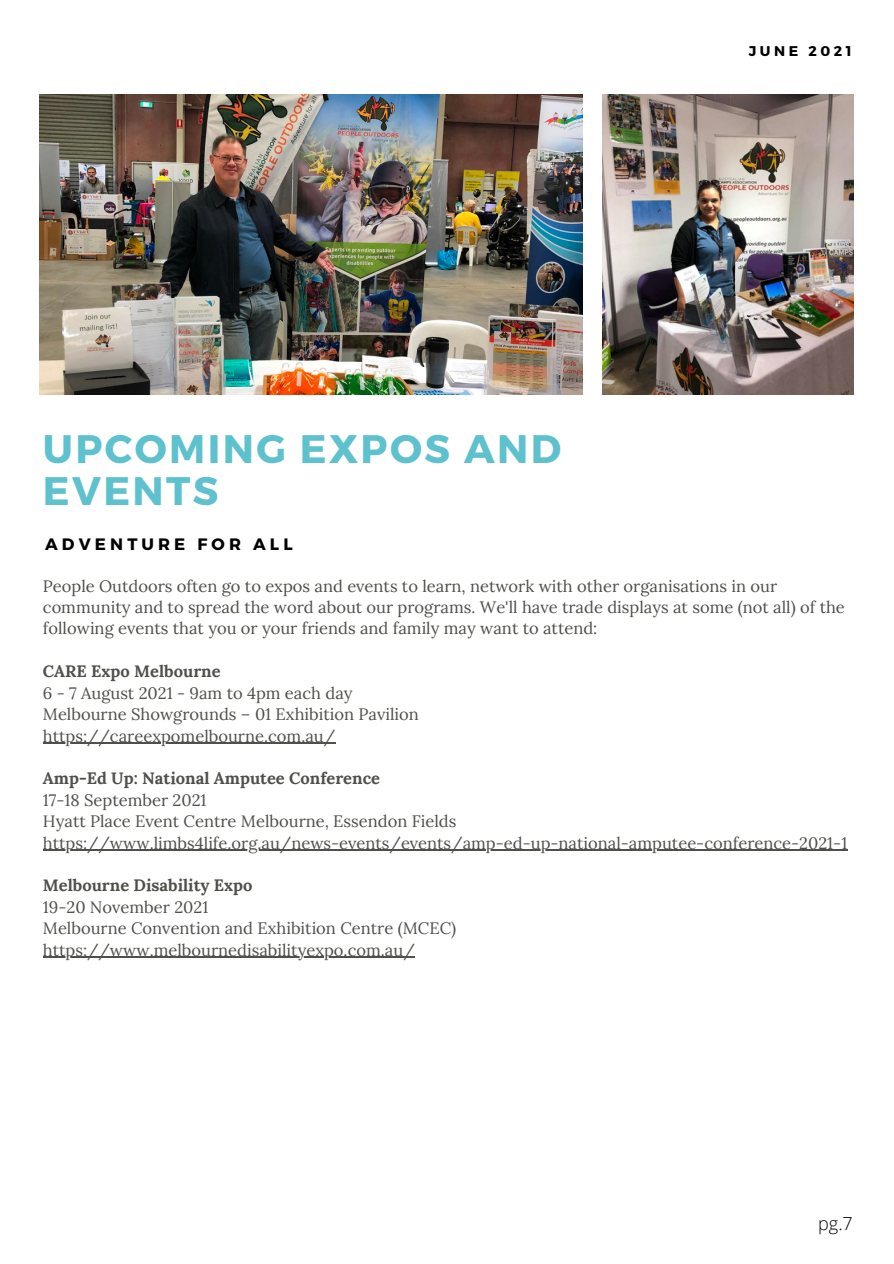
<style>
.page{position:relative;width:894px;height:1264px;background:#fff}
.page>*{position:absolute;margin:0;border:0;box-sizing:border-box;transform-origin:0 0}
.t1{font:700 39.75px/41.7px "Montserrat";letter-spacing:.06em;color:#5ec1ce}
.t2{font:300 18px "Open Sans";color:#000}
.t3{font:16.5px/21.5px "Lora";color:#4f4f4b}
.t4{font:700 16.5px "Lora";color:#4f4f4b}
.t5{font:700 16.5px "Montserrat";letter-spacing:.25em;color:#000}
.t6{font:700 14.1px "Montserrat";letter-spacing:.25em;color:#000}
</style>
<div class="page">
<hr style="left:43px;top:742px;width:292px;height:1px;background:#4f4f4b">
<hr style="left:43px;top:849px;width:804px;height:1px;background:#4f4f4b">
<hr style="left:43px;top:956px;width:371px;height:1px;background:#4f4f4b">
<img style="left:39px;top:95px;width:543px;height:299px">
<img style="left:602px;top:95px;width:250px;height:299px">
<p class="t1" style="left:43px;top:426px;width:519px">UPCOMING EXPOS AND<br>EVENTS</p>
<p class="t5" style="left:45px;top:533px;width:249px">ADVENTURE FOR ALL</p>
<p class="t6" style="left:748px;top:42px;width:104px">JUNE 2021</p>
<p class="t3" style="left:43px;top:575px;width:803px">People Outdoors often go to expos and events to learn, network with other organisations in our community and to spread the word about our programs. We'll have trade displays at some (not all) of the following events that you or your friends and family may want to attend:</p>
<p class="t4" style="left:43px;top:660px;width:179px">CARE Expo Melbourne</p>
<p class="t3" style="left:43px;top:682px;width:311px">6 - 7 August 2021 - 9am to 4pm each day</p>
<p class="t3" style="left:43px;top:703px;width:377px">Melbourne Showgrounds – 01 Exhibition Pavilion</p>
<p class="t3" style="left:43px;top:724px;width:294px">https://careexpomelbourne.com.au/</p>
<p class="t4" style="left:43px;top:767px;width:338px">Amp-Ed Up: National Amputee Conference</p>
<p class="t3" style="left:43px;top:789px;width:165px">17-18 September 2021</p>
<p class="t3" style="left:43px;top:810px;width:415px">Hyatt Place Event Centre Melbourne, Essendon Fields</p>
<p class="t3" style="left:43px;top:831px;width:805px">https://www.limbs4life.org.au/news-events/events/amp-ed-up-national-amputee-conference-2021-1</p>
<p class="t4" style="left:43px;top:874px;width:211px">Melbourne Disability Expo</p>
<p class="t3" style="left:43px;top:896px;width:167px">19-20 November 2021</p>
<p class="t3" style="left:43px;top:917px;width:415px">Melbourne Convention and Exhibition Centre (MCEC)</p>
<p class="t3" style="left:43px;top:938px;width:373px">https://www.melbournedisabilityexpo.com.au/</p>
<p class="t2" style="left:818px;top:1210px;width:36px">pg.7</p>
</div>
